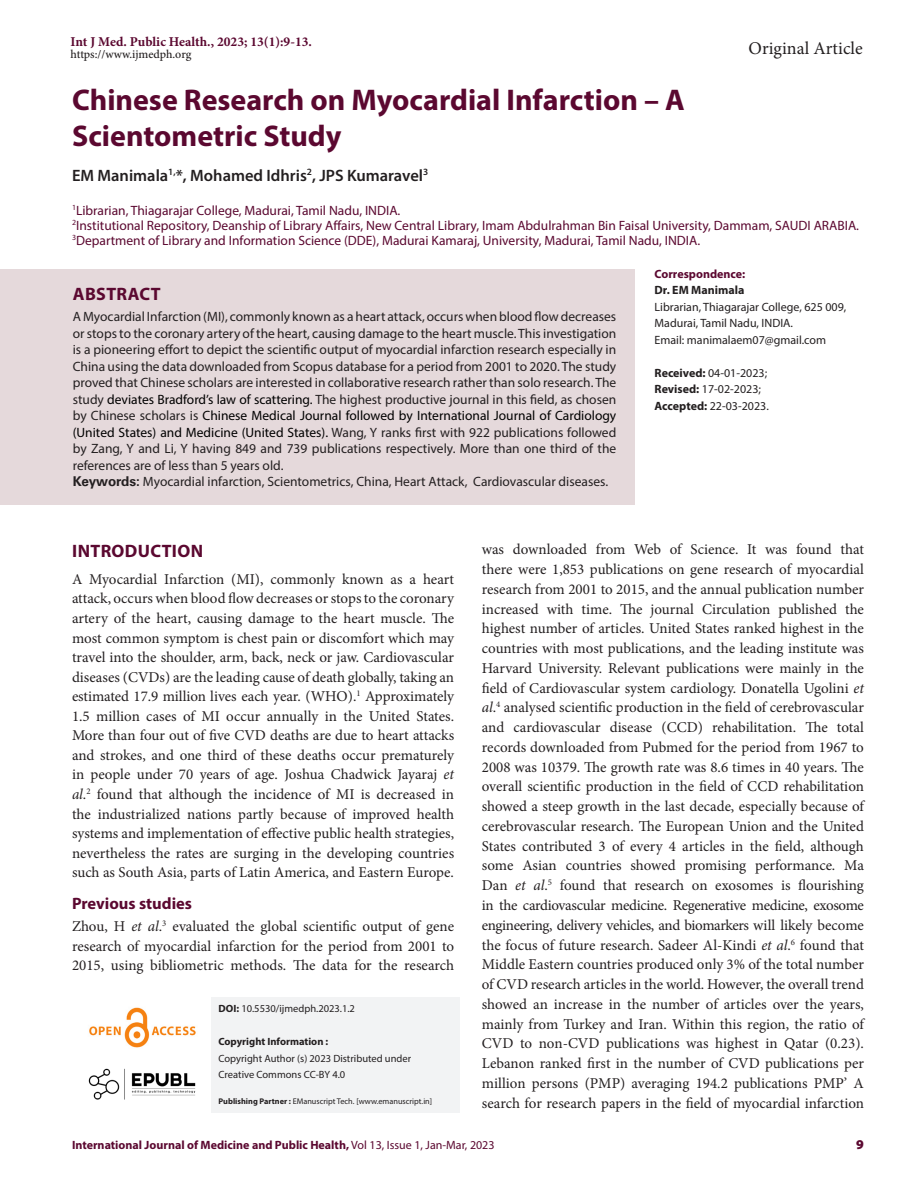
<style>
.page{position:relative;width:918px;height:1188px;background:#fff}
.page>*{position:absolute;margin:0;border:0;box-sizing:border-box;transform-origin:0 0}
.Art_Title{font:700 30px/36px "Myriad Pro";color:#5b0830}
._1_HD{font:700 18px "Myriad Pro";letter-spacing:.02em;color:#5b0830}
.t1{font:18px "Minion Pro";color:#231f20}
.Art_Title-2{font:600 16.5px "Myriad Pro";color:#231f20}
._2_HD{font:700 16.5px "Myriad Pro";color:#5b0830}
.TXT{font:15px/19.8px "Minion Pro";color:#231f20;text-align:justify}
.ABS_TXT{font:13.5px/16.5px "Myriad Pro";color:#231f20;text-align:justify}
.Author_Affiliations{font:13.5px "Myriad Pro";color:#5b0830}
.t2{font:700 13.5px "Minion Pro";color:#5b0830}
.t3{font:900 13.5px "Myriad Pro";color:#5b0830}
.Correspondence_AU_Af{font:12px "Myriad Pro";color:#231f20}
.Correspondence_AU_Af-2{font:700 12px "Myriad Pro";color:#5b0830}
.Journal_Dates{font:12px/16.5px "Myriad Pro";color:#231f20}
.t4{font:500 12px "Minion Pro";letter-spacing:-.005em;color:#231f20}
.Correspondence_AU_Af-3{font:700 12px "Myriad Pro";color:#231f20}
.t5{font:10.5px/16.5px "Myriad Pro";color:#231f20}
.t6{font:700 10.5px "Myriad Pro";color:#231f20}
.t7{font:8.25px "Myriad Pro";color:#231f20}
.s1{color:#000}
.s2{font-family:"Univers LT Std";font-weight:700}
.s3{font-weight:700}
.s4{font-style:italic}
.s5{font-weight:400}
</style>
<div class="page">
<img style="left:89px;top:1007px;width:107px;height:41px">
<img style="left:88px;top:1068px;width:108px;height:32px">
<div style="left:211px;top:997px;width:248px;height:36px;background:#f2f3f4"></div>
<div style="left:211px;top:1030px;width:248px;height:25px;background:#f2f3f4"></div>
<div style="left:211px;top:1046px;width:248px;height:26px;background:#f2f3f4"></div>
<div style="left:211px;top:1063px;width:248px;height:25px;background:#f2f3f4"></div>
<div style="left:211px;top:1083px;width:248px;height:30px;background:#f2f3f4"></div>
<div style="left:0;top:269px;width:634px;height:235px;background:#e5d9db"></div>
<p class="t2" style="left:70px;top:32px;width:243px">Int J Med. Public Health., 2023; 13(1):9-13.</p>
<p class="t4" style="left:70px;top:46px;width:122px">https://www.ijmedph.org</p>
<p class="t1" style="left:749px;top:37px;width:116px">Original Article</p>
<p class="Art_Title" style="left:72px;top:80px;width:614px">Chinese Research on Myocardial Infarction – A<br>Scientometric Study</p>
<p class="Art_Title-2" style="left:72px;top:165px;width:358px">EM Manimala<sup>1,</sup>*, Mohamed Idhris<sup>2</sup>, JPS Kumaravel<sup>3</sup></p>
<p class="Author_Affiliations" style="left:72px;top:202px;width:330px"><sup>1</sup>Librarian, Thiagarajar College, Madurai, Tamil Nadu, INDIA.</p>
<p class="Author_Affiliations" style="left:72px;top:217px;width:789px"><sup>2</sup>Institutional Repository, Deanship of Library Affairs, New Central Library, Imam Abdulrahman Bin Faisal University, Dammam, SAUDI ARABIA.</p>
<p class="Author_Affiliations" style="left:72px;top:232px;width:630px"><sup>3</sup>Department of Library and Information Science (DDE), Madurai Kamaraj, University, Madurai, Tamil Nadu, INDIA.</p>
<p class="_1_HD" style="left:73px;top:283px;width:89px">ABSTRACT</p>
<p class="ABS_TXT" style="left:73px;top:308px;width:545px">A Myocardial Infarction (MI), commonly known as a heart attack, occurs when blood flow decreases or stops to the coronary artery of the heart, causing damage to the heart muscle. This investigation is a pioneering effort to depict the scientific output of myocardial infarction research especially in China using the data downloaded from Scopus database for a period from 2001 to 2020. The study proved that Chinese scholars are interested in collaborative research rather than solo research. The study <span class="s1">deviates Bradford’s law of scattering.</span> The highest productive journal in this field, as chosen by Chinese scholars is <span class="s1">Chinese Medical Journal followed by International Journal of Cardiology (United States) and Medicine (United States).</span> Wang, Y ranks first with 922 publications followed by Zang, Y and Li, Y having 849 and 739 publications respectively. More than one third of the references are of less than 5 years old.</p>
<p class="ABS_TXT" style="left:73px;top:473px;width:537px"><span class="s2">Keywords:</span> Myocardial infarction, Scientometrics, China, Heart Attack, Cardiovascular diseases.</p>
<p class="Correspondence_AU_Af-2" style="left:655px;top:266px;width:92px">Correspondence:</p>
<p class="Correspondence_AU_Af-3" style="left:655px;top:282px;width:91px">Dr. EM Manimala</p>
<p class="Correspondence_AU_Af" style="left:655px;top:299px;width:193px">Librarian, Thiagarajar College, 625 009,</p>
<p class="Correspondence_AU_Af" style="left:655px;top:316px;width:140px">Madurai, Tamil Nadu, INDIA.</p>
<p class="Correspondence_AU_Af" style="left:655px;top:332px;width:173px">Email: manimalaem07@gmail.com</p>
<p class="Journal_Dates" style="left:655px;top:364px;width:116px"><span class="s3">Received:</span> 04-01-2023;<br><span class="s3">Revised:</span> 17-02-2023;<br><span class="s3">Accepted:</span> 22-03-2023.</p>
<p class="_1_HD" style="left:72px;top:539px;width:132px">INTRODUCTION</p>
<p class="TXT" style="left:72px;top:569px;width:384px">A Myocardial Infarction (MI), commonly known as a heart attack, occurs when blood flow decreases or stops to the coronary artery of the heart, causing damage to the heart muscle. The most common symptom is chest pain or discomfort which may travel into the shoulder, arm, back, neck or jaw. Cardiovascular diseases (CVDs) are the leading cause of death globally, taking an estimated 17.9 million lives each year. (WHO).<sup>1</sup> Approximately 1.5 million cases of MI occur annually in the United States.<br>More than four out of five CVD deaths are due to heart attacks and strokes, and one third of these deaths occur prematurely in people under 70 years of age. Joshua Chadwick Jayaraj <span class="s4">et al</span>.<sup>2</sup> found that although the incidence of MI is decreased in the industrialized nations partly because of improved health systems and implementation of effective public health strategies, nevertheless the rates are surging in the developing countries such as South Asia, parts of Latin America, and Eastern Europe.</p>
<p class="_2_HD" style="left:72px;top:892px;width:122px">Previous studies</p>
<p class="TXT" style="left:72px;top:917px;width:384px">Zhou, H <span class="s4">et al</span>.<sup>3</sup> evaluated the global scientific output of gene research of myocardial infarction for the period from 2001 to 2015, using bibliometric methods. The data for the research</p>
<p class="t5" style="left:219px;top:1000px;width:138px"><span class="s3">DOI:</span> 10.5530/ijmedph.2023.1.2</p>
<p class="t6" style="left:219px;top:1035px;width:111px">Copyright Information :</p>
<p class="t5" style="left:219px;top:1050px;width:194px">Copyright Author (s) 2023 Distributed under<br>Creative Commons CC-BY 4.0</p>
<p class="t7" style="left:219px;top:1096px;width:215px"><span class="s3">Publishing Partner :</span> EManuscript Tech. [www.emanuscript.in]</p>
<p class="TXT" style="left:482px;top:540px;width:384px">was downloaded from Web of Science. It was found that there were 1,853 publications on gene research of myocardial research from 2001 to 2015, and the annual publication number increased with time. The journal Circulation published the highest number of articles. United States ranked highest in the countries with most publications, and the leading institute was Harvard University. Relevant publications were mainly in the field of Cardiovascular system cardiology. Donatella Ugolini <span class="s4">et al</span>.<sup>4</sup> analysed scientific production in the field of cerebrovascular and cardiovascular disease (CCD) rehabilitation. The total records downloaded from Pubmed for the period from 1967 to 2008 was 10379. The growth rate was 8.6 times in 40 years. The overall scientific production in the field of CCD rehabilitation showed a steep growth in the last decade, especially because of cerebrovascular research. The European Union and the United States contributed 3 of every 4 articles in the field, although some Asian countries showed promising performance. Ma Dan <span class="s4">et al</span>.<sup>5</sup> found that research on exosomes is flourishing in the cardiovascular medicine. Regenerative medicine, exosome engineering, delivery vehicles, and biomarkers will likely become the focus of future research. Sadeer Al-Kindi <span class="s4">et al</span>.<sup>6</sup> found that Middle Eastern countries produced only 3% of the total number of CVD research articles in the world. However, the overall trend showed an increase in the number of articles over the years, mainly from Turkey and Iran. Within this region, the ratio of CVD to non-CVD publications was highest in Qatar (0.23).<br>Lebanon ranked first in the number of CVD publications per million persons (PMP) averaging 194.2 publications PMP’ A search for research papers in the field of myocardial infarction</p>
<p class="Correspondence_AU_Af-2" style="left:72px;top:1137px;width:424px">International Journal of Medicine and Public Health, <span class="s5">Vol 13, Issue 1, Jan-Mar, 2023</span></p>
<p class="t3" style="left:856px;top:1136px;width:9px">9</p>
</div>
